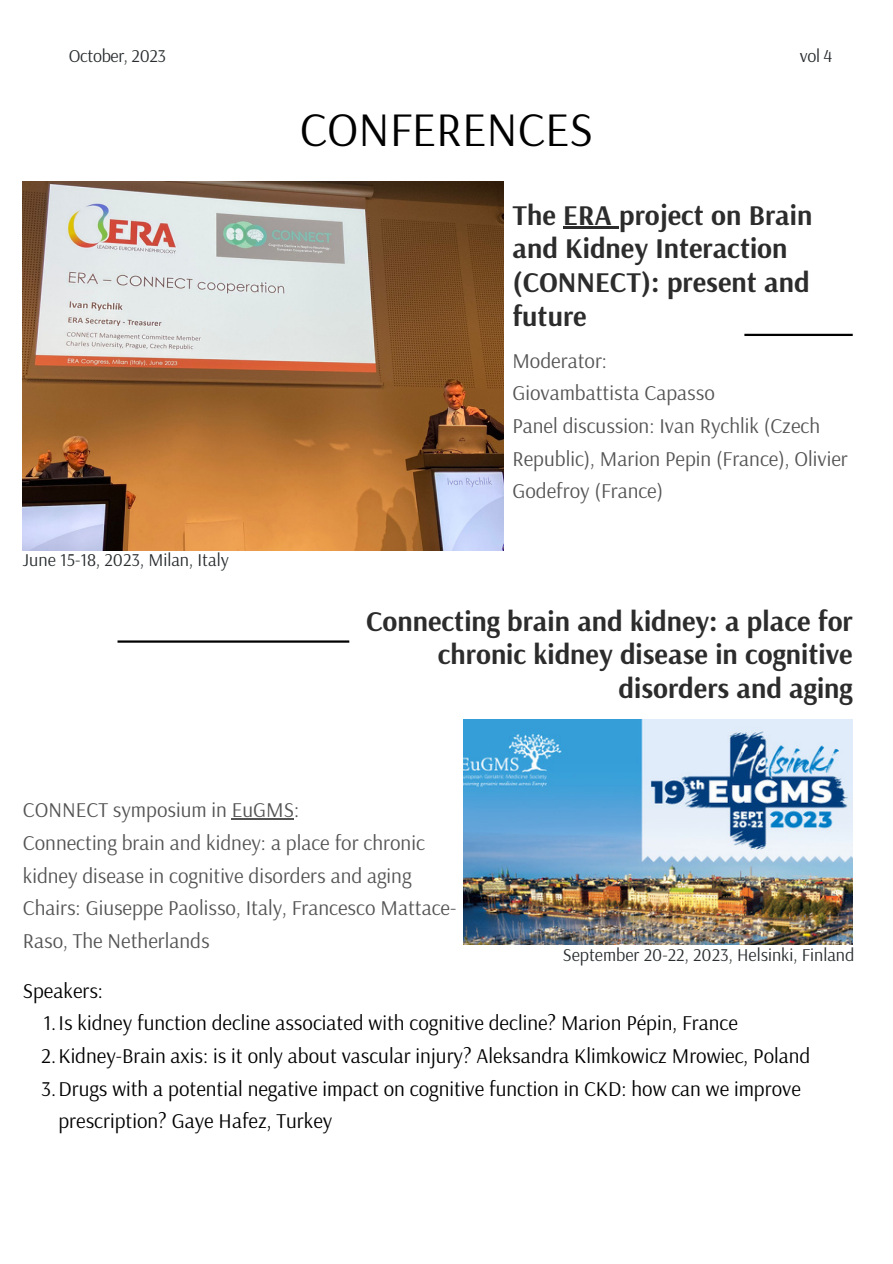
<style>
.page{position:relative;width:893px;height:1264px;background:#fff}
.page>*{position:absolute;margin:0;border:0;box-sizing:border-box;transform-origin:0 0}
.t1{font:48px "Arsenal";color:#000}
.t2{font:700 28.5px/33.8px "Arsenal";color:#2c2c2c;text-align:right}
.t3{font:21px/32.5px "Arsenal";color:#545454}
.t4{font:21px/32.5px "Arsenal";color:#000}
.t5{font:18px "Arsenal";color:#2a2e30}
.t6{font:18px "Arsenal";letter-spacing:-.02em;color:#2a2e30}
</style>
<div class="page">
<img style="left:23px;top:181px;width:480px;height:369px">
<img style="left:463px;top:720px;width:389px;height:224px">
<hr style="left:563px;top:227px;width:56px;height:2px;background:#2c2c2c">
<hr style="left:117px;top:640px;width:232px;height:2px;background:#000">
<hr style="left:744px;top:334px;width:108px;height:2px;background:#000">
<hr style="left:232px;top:818px;width:62px;height:1px;background:#545454">
<p class="t6" style="left:69px;top:44px;width:99px">October, 2023</p>
<p class="t5" style="left:799px;top:44px;width:34px">vol 4</p>
<p class="t1" style="left:300px;top:98px;width:294px">CONFERENCES</p>
<p class="t2" style="left:512px;top:197px;width:301px;text-align:left">The ERA project on Brain and Kidney Interaction (CONNECT): present and future</p>
<p class="t5" style="left:23px;top:548px;width:207px">June 15-18, 2023, Milan, Italy</p>
<p class="t3" style="left:512px;top:344px;width:96px">Moderator:</p>
<p class="t3" style="left:512px;top:376px;width:204px">Giovambattista Capasso</p>
<p class="t3" style="left:512px;top:409px;width:337px">Panel discussion: Ivan Rychlik (Czech<br>Republic), Marion Pepin (France), Olivier<br>Godefroy (France)</p>
<p class="t2" style="left:366px;top:603px;width:488px">Connecting brain and kidney: a place for chronic kidney disease in cognitive disorders and aging</p>
<p class="t3" style="left:23px;top:793px;width:278px">CONNECT symposium in EuGMS:</p>
<p class="t3" style="left:23px;top:826px;width:403px">Connecting brain and kidney: a place for chronic kidney disease in cognitive disorders and aging</p>
<p class="t3" style="left:23px;top:891px;width:435px">Chairs: Giuseppe Paolisso, Italy, Francesco Mattace-<br>Raso, The Netherlands</p>
<p class="t4" style="left:23px;top:973px;width:82px">Speakers:</p>
<p class="t5" style="left:563px;top:942px;width:293px">September 20-22, 2023, Helsinki, Finland</p>
<p class="t4" style="left:44px;top:1006px;width:695px">1.Is kidney function decline associated with cognitive decline? Marion Pépin, France</p>
<p class="t4" style="left:41px;top:1038px;width:770px">2.Kidney-Brain axis: is it only about vascular injury? Aleksandra Klimkowicz Mrowiec, Poland</p>
<p class="t4" style="left:58px;top:1071px;width:743px;text-indent:-17px">3.Drugs with a potential negative impact on cognitive function in CKD: how can we improve prescription? Gaye Hafez, Turkey</p>
</div>
